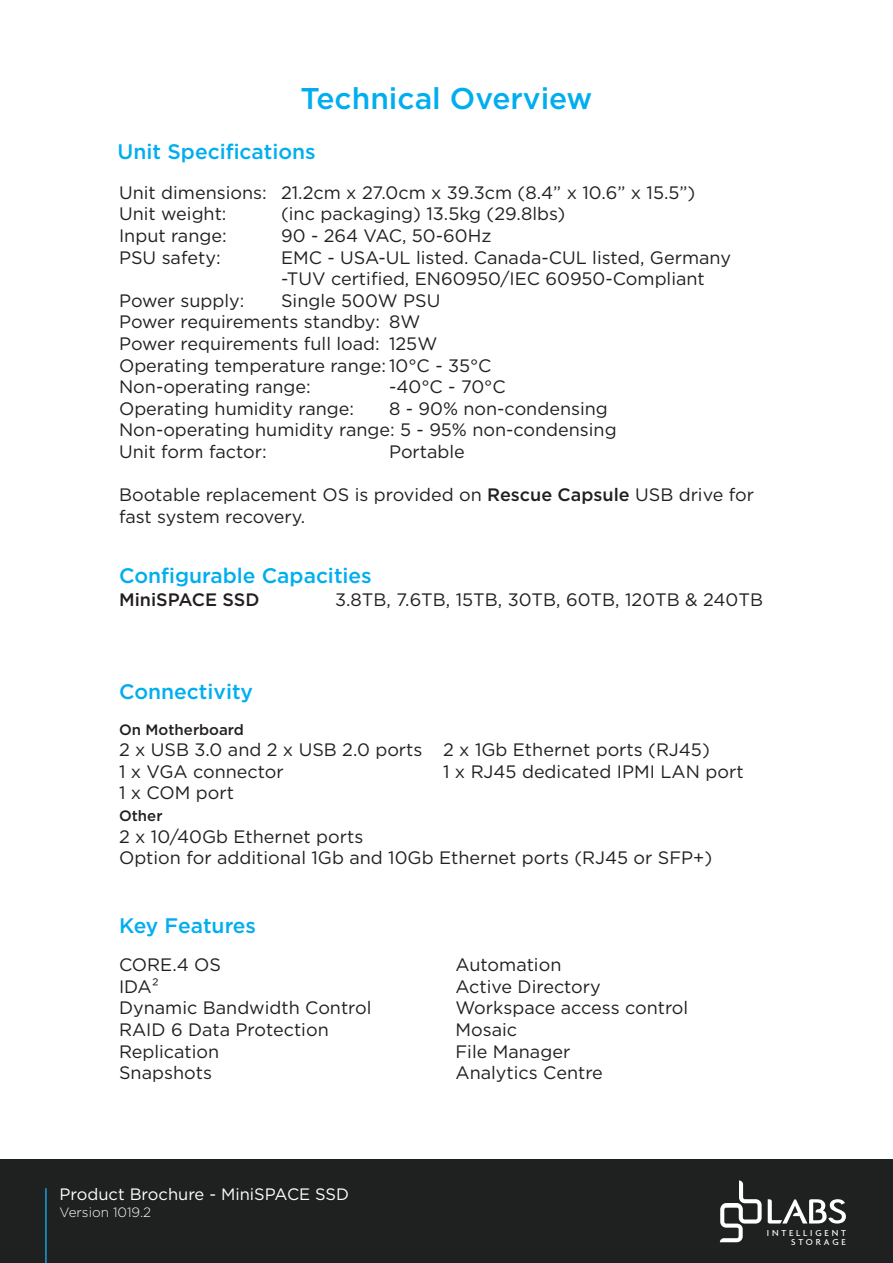
<style>
.page{position:relative;width:893px;height:1263px;background:#fff}
.page>*{position:absolute;margin:0;border:0;box-sizing:border-box;transform-origin:0 0}
.Paragraph_Style_GREY{font:500 30px "Gotham";color:#00aeef}
.Paragraph_Style_GREY-2{font:500 21px "Gotham";color:#00aeef}
.t1{font:18px/21.6px "Gotham";color:#231f20}
.t2{font:500 18px "Gotham";color:#231f20}
.t3{font:16.5px "Gotham";color:#fff}
.t4{font:500 15px "Gotham";color:#231f20}
.t5{font:300 13.5px "Gotham";color:#fff}
.t6{font:500 9.3px/9.6px "Agenda";letter-spacing:.3em;color:#fff;text-align:right}
.s1{font-weight:500}
</style>
<div class="page">
<div style="left:0;top:1160px;width:893px;height:103px;background:#1e2120"></div>
<svg style="left:768px;top:1199px;width:78px;height:24px"></svg>
<svg style="left:720px;top:1180px;width:42px;height:62px"></svg>
<hr style="left:45px;top:1188px;width:2px;height:75px;background:#159eda">
<p class="Paragraph_Style_GREY" style="left:300px;top:79px;width:293px">Technical Overview</p>
<p class="Paragraph_Style_GREY-2" style="left:118px;top:138px;width:200px">Unit Specifications</p>
<p class="t1" style="left:119px;top:181px;width:578px">Unit dimensions: 21.2cm x 27.0cm x 39.3cm (8.4” x 10.6” x 15.5”)</p>
<p class="t1" style="left:119px;top:203px;width:109px">Unit weight:</p>
<p class="t1" style="left:281px;top:203px;width:286px">(inc packaging) 13.5kg (29.8lbs)</p>
<p class="t1" style="left:119px;top:224px;width:109px">Input range:</p>
<p class="t1" style="left:281px;top:224px;width:212px">90 - 264 VAC, 50-60Hz</p>
<p class="t1" style="left:119px;top:246px;width:103px">PSU safety:</p>
<p class="t1" style="left:281px;top:246px;width:451px">EMC - USA-UL listed. Canada-CUL listed, Germany -TUV certified, EN60950/IEC 60950-Compliant</p>
<p class="t1" style="left:119px;top:289px;width:127px">Power supply:</p>
<p class="t1" style="left:281px;top:289px;width:161px">Single 500W PSU</p>
<p class="t1" style="left:119px;top:311px;width:303px">Power requirements standby: 8W</p>
<p class="t1" style="left:119px;top:332px;width:320px">Power requirements full load: 125W</p>
<p class="t1" style="left:119px;top:354px;width:374px">Operating temperature range: 10°C - 35°C</p>
<p class="t1" style="left:119px;top:376px;width:193px">Non-operating range:</p>
<p class="t1" style="left:389px;top:376px;width:118px">-40°C - 70°C</p>
<p class="t1" style="left:119px;top:397px;width:237px">Operating humidity range:</p>
<p class="t1" style="left:389px;top:397px;width:220px">8 - 90% non-condensing</p>
<p class="t1" style="left:119px;top:419px;width:499px">Non-operating humidity range: 5 - 95% non-condensing</p>
<p class="t1" style="left:119px;top:440px;width:149px">Unit form factor:</p>
<p class="t1" style="left:389px;top:440px;width:77px">Portable</p>
<p class="t1" style="left:119px;top:484px;width:637px">Bootable replacement OS is provided on <span class="s1">Rescue Capsule</span> USB drive for fast system recovery.</p>
<p class="Paragraph_Style_GREY-2" style="left:119px;top:562px;width:254px">Configurable Capacities</p>
<p class="t2" style="left:119px;top:588px;width:142px">MiniSPACE SSD</p>
<p class="t1" style="left:335px;top:589px;width:429px">3.8TB, 7.6TB, 15TB, 30TB, 60TB, 120TB &amp; 240TB</p>
<p class="Paragraph_Style_GREY-2" style="left:119px;top:678px;width:136px">Connectivity</p>
<p class="t4" style="left:119px;top:719px;width:126px">On Motherboard</p>
<p class="t1" style="left:119px;top:739px;width:592px">2 x USB 3.0 and 2 x USB 2.0 ports 2 x 1Gb Ethernet ports (RJ45)</p>
<p class="t1" style="left:119px;top:760px;width:166px">1 x VGA connector</p>
<p class="t1" style="left:443px;top:760px;width:302px">1 x RJ45 dedicated IPMI LAN port</p>
<p class="t1" style="left:119px;top:782px;width:116px">1 x COM port</p>
<p class="t4" style="left:119px;top:806px;width:45px">Other</p>
<p class="t1" style="left:119px;top:825px;width:246px">2 x 10/40Gb Ethernet ports</p>
<p class="t1" style="left:119px;top:847px;width:595px">Option for additional 1Gb and 10Gb Ethernet ports (RJ45 or SFP+)</p>
<p class="Paragraph_Style_GREY-2" style="left:119px;top:912px;width:139px">Key Features</p>
<p class="t1" style="left:119px;top:954px;width:103px">CORE.4 OS</p>
<p class="t1" style="left:119px;top:975px;width:41px">IDA²</p>
<p class="t1" style="left:119px;top:997px;width:254px">Dynamic Bandwidth Control</p>
<p class="t1" style="left:119px;top:1018px;width:211px">RAID 6 Data Protection</p>
<p class="t1" style="left:119px;top:1040px;width:102px">Replication</p>
<p class="t1" style="left:119px;top:1062px;width:94px">Snapshots</p>
<p class="t3" style="left:60px;top:1183px;width:326px">Product Brochure - MiniSPACE SSD 1RU</p>
<p class="t5" style="left:60px;top:1204px;width:93px">Version 1019.2</p>
<p class="t1" style="left:455px;top:954px;width:107px">Automation</p>
<p class="t1" style="left:455px;top:975px;width:147px">Active Directory</p>
<p class="t1" style="left:455px;top:997px;width:234px">Workspace access control</p>
<p class="t1" style="left:455px;top:1018px;width:63px">Mosaic</p>
<p class="t1" style="left:455px;top:1040px;width:116px">File Manager</p>
<p class="t1" style="left:455px;top:1062px;width:149px">Analytics Centre</p>
<p class="t6" style="left:767px;top:1228px;width:81px">INTELLIGENT<br>STORAGE</p>
</div>
